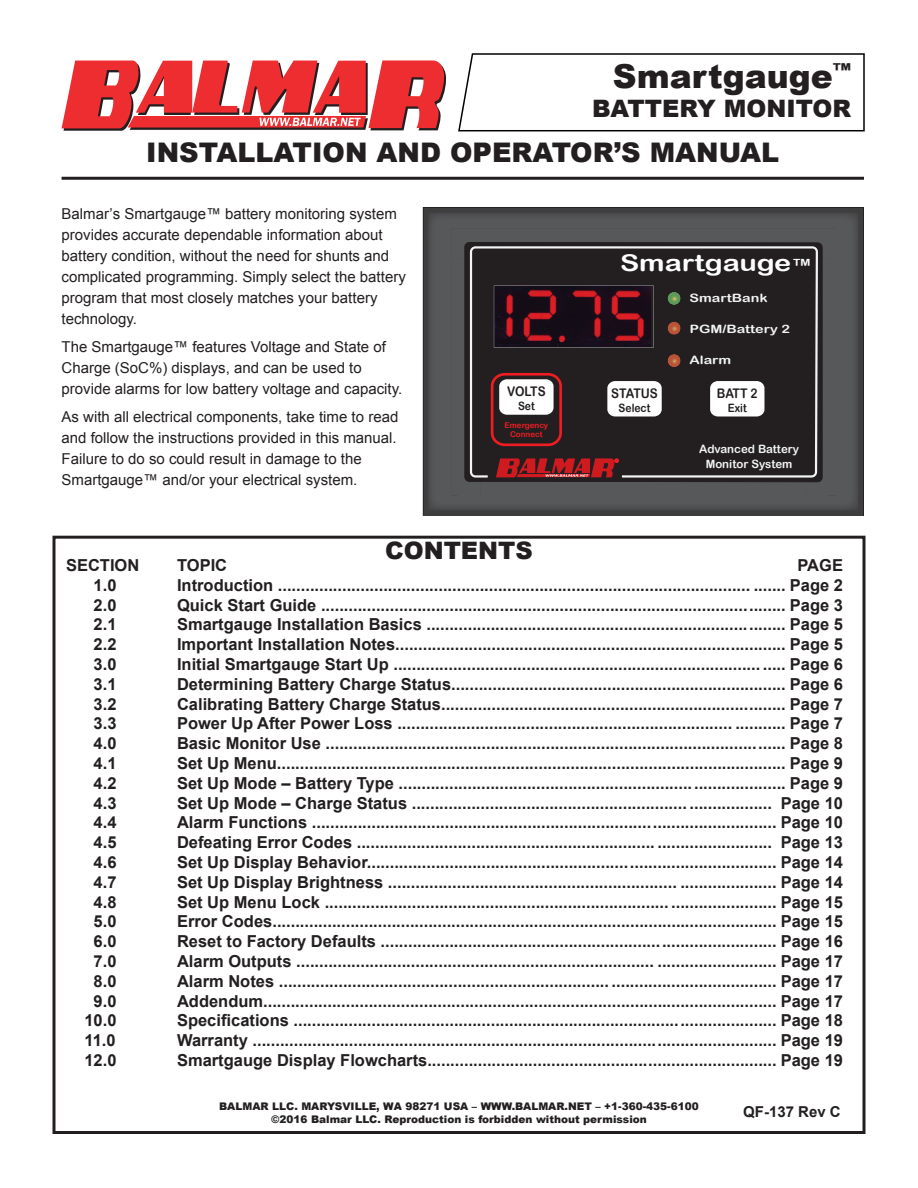
<style>
.page{position:relative;width:918px;height:1188px;background:#fff}
.page>*{position:absolute;margin:0;border:0;box-sizing:border-box;transform-origin:0 0}
.t1{font:900 33px "Arial";color:#231f20}
.t2{font:900 27px "Arial";color:#231f20}
.t3{font:900 24px "Arial";color:#231f20}
.t4{font:23.1px "Arial Rounded MT Bold";color:#fff;scale:1.25 1}
.t5{font:700 16.5px "Arial";color:#231f20}
.t6{font:15px/21px "Arial";color:#231f20}
.t7{font:700 15px "Arial";color:#231f20}
.t8{font:13.35px "Arial Rounded MT Bold";color:#231f20;scale:.9 1}
.t9{font:11.55px/14.2px "Arial Rounded MT Bold";color:#f2f3f4;text-align:center}
.t10{font:11.55px "Arial Rounded MT Bold";color:#f2f3f4;scale:1.25 1}
.t11{font:11.55px "Arial Rounded MT Bold";color:#231f20;scale:.9 1}
.t12{font:900 10.5px/12.6px "Arial";color:#231f20;text-align:center}
.t13{font:7.95px/8.9px "Arial Rounded MT Bold";color:#ee1d23;text-align:center}
.s1{font-size:16.8px}
</style>
<div class="page">
<svg style="left:62px;top:60px;width:385px;height:71px"></svg>
<svg style="left:458px;top:53px;width:407px;height:79px"></svg>
<hr style="left:62px;top:177px;width:802px;height:3px;background:#231f20">
<div style="left:53px;top:536px;width:813px;height:598px;border:3px solid #231f20"></div>
<svg style="left:423px;top:207px;width:441px;height:309px;background:#3a393a"></svg>
<img style="left:458px;top:496px;width:370px;height:15px">
<img style="left:427px;top:212px;width:432px;height:29px">
<img style="left:427px;top:241px;width:31px;height:270px">
<img style="left:828px;top:241px;width:31px;height:270px">
<div style="left:451px;top:229px;width:385px;height:29px;background:#57585a"></div>
<div style="left:451px;top:258px;width:29px;height:238px;background:#57585a"></div>
<div style="left:807px;top:258px;width:29px;height:238px;background:#57585a"></div>
<div style="left:480px;top:482px;width:327px;height:14px;background:#57585a"></div>
<svg style="left:464px;top:242px;width:359px;height:240px;background:#252122"></svg>
<div style="left:470px;top:246px;width:348px;height:232px;background:#231f20"></div>
<svg style="left:667px;top:291px;width:15px;height:15px"></svg>
<img style="left:653px;top:307px;width:42px;height:42px">
<svg style="left:691px;top:325px;width:4px;height:10px"></svg>
<svg style="left:667px;top:321px;width:15px;height:15px"></svg>
<svg style="left:667px;top:353px;width:15px;height:15px"></svg>
<div style="left:710px;top:381px;width:54px;height:35px;background:#fff;border-radius:8px"></div>
<div style="left:607px;top:381px;width:55px;height:35px;background:#fff;border-radius:8px"></div>
<svg style="left:491px;top:373px;width:71px;height:73px;background:#4c1e20"></svg>
<div style="left:499px;top:379px;width:55px;height:36px;background:#fff;border-radius:8px"></div>
<svg style="left:494px;top:285px;width:160px;height:63px;background:#3c131e"></svg>
<svg style="left:496px;top:458px;width:123px;height:20px;background:#952024"></svg>
<h1 class="t1" style="left:613px;top:64px;width:240px">Smartgauge<sup>™</sup></h1>
<h3 class="t3" style="left:592px;top:100px;width:260px">BATTERY MONITOR</h3>
<h2 class="t2" style="left:146px;top:142px;width:635px">INSTALLATION AND OPERATOR’S MANUAL</h2>
<p class="t6" style="left:62px;top:205px;width:346px">Balmar’s Smartgauge™ battery monitoring system provides accurate dependable information about battery condition, without the need for shunts and complicated programming. Simply select the battery program that most closely matches your battery technology.</p>
<p class="t6" style="left:62px;top:338px;width:342px">The Smartgauge™ features Voltage and State of<br>Charge (SoC%) displays, and can be used to provide alarms for low battery voltage and capacity.</p>
<p class="t6" style="left:62px;top:407px;width:338px">As with all electrical components, take time to read and follow the instructions provided in this manual.<br>Failure to do so could result in damage to the Smartgauge™ and/or your electrical system.</p>
<p class="t8" style="left:507px;top:386px;width:45px">VOLTS</p>
<p class="t11" style="left:518px;top:402px;width:20px">Set</p>
<p class="t13" style="left:505px;top:422px;width:45px">Emergency<br>Connect</p>
<h3 class="t4" style="left:620px;top:255px;width:155px">Smartgauge<span class="s1">™</span></h3>
<p class="t10" style="left:689px;top:294px;width:64px">SmartBank</p>
<p class="t10" style="left:689px;top:325px;width:82px">PGM/Battery 2</p>
<p class="t10" style="left:689px;top:356px;width:35px">Alarm</p>
<p class="t8" style="left:611px;top:388px;width:54px">STATUS</p>
<p class="t11" style="left:619px;top:403px;width:37px">Select</p>
<p class="t8" style="left:717px;top:388px;width:47px">BATT 2</p>
<p class="t11" style="left:728px;top:403px;width:22px">Exit</p>
<p class="t9" style="left:699px;top:443px;width:102px">Advanced Battery<br>Monitor System</p>
<h3 class="t3" style="left:385px;top:542px;width:149px">CONTENTS</h3>
<p class="t5" style="left:66px;top:559px;width:75px">SECTION</p>
<p class="t5" style="left:177px;top:559px;width:52px">TOPIC</p>
<p class="t5" style="left:798px;top:559px;width:47px">PAGE</p>
<p class="t5" style="left:94px;top:579px;width:24px">1.0</p>
<p class="t5" style="left:177px;top:579px;width:668px">Introduction ....................................................................................................... ....... Page 2</p>
<p class="t5" style="left:94px;top:599px;width:24px">2.0</p>
<p class="t5" style="left:177px;top:599px;width:668px">Quick Start Guide ............................................................................................. ........ Page 3</p>
<p class="t5" style="left:94px;top:618px;width:24px">2.1</p>
<p class="t5" style="left:177px;top:618px;width:668px">Smartgauge Installation Basics ...................................................................... ........ Page 5</p>
<p class="t5" style="left:94px;top:638px;width:24px">2.2</p>
<p class="t5" style="left:177px;top:638px;width:668px">Important Installation Notes......................................................................... ............ Page 5</p>
<p class="t5" style="left:94px;top:658px;width:24px">3.0</p>
<p class="t5" style="left:177px;top:658px;width:668px">Initial Smartgauge Start Up ................................................................................ ..... Page 6</p>
<p class="t5" style="left:94px;top:678px;width:24px">3.1</p>
<p class="t5" style="left:177px;top:678px;width:668px">Determining Battery Charge Status......................................................................... Page 6</p>
<p class="t5" style="left:94px;top:698px;width:24px">3.2</p>
<p class="t5" style="left:177px;top:698px;width:668px">Calibrating Battery Charge Status................................................................... ........ Page 7</p>
<p class="t5" style="left:94px;top:717px;width:24px">3.3</p>
<p class="t5" style="left:177px;top:717px;width:668px">Power Up After Power Loss ......................................................................... ........... Page 7</p>
<p class="t5" style="left:94px;top:737px;width:24px">4.0</p>
<p class="t5" style="left:177px;top:737px;width:668px">Basic Monitor Use .............................................................................................. ...... Page 8</p>
<p class="t5" style="left:94px;top:757px;width:24px">4.1</p>
<p class="t5" style="left:177px;top:757px;width:668px">Set Up Menu............................................................................................................... Page 9</p>
<p class="t5" style="left:94px;top:777px;width:24px">4.2</p>
<p class="t5" style="left:177px;top:777px;width:668px">Set Up Mode – Battery Type ................................................................ .................... Page 9</p>
<p class="t5" style="left:94px;top:797px;width:24px">4.3</p>
<p class="t5" style="left:177px;top:797px;width:668px">Set Up Mode – Charge Status ............................................................ .................. Page 10</p>
<p class="t5" style="left:94px;top:816px;width:24px">4.4</p>
<p class="t5" style="left:177px;top:816px;width:668px">Alarm Functions .......................................................................... ........................... Page 10</p>
<p class="t5" style="left:94px;top:836px;width:24px">4.5</p>
<p class="t5" style="left:177px;top:836px;width:668px">Defeating Error Codes ................................................................. ......................... Page 13</p>
<p class="t5" style="left:94px;top:856px;width:24px">4.6</p>
<p class="t5" style="left:177px;top:856px;width:667px">Set Up Display Behavior......................................................... ................................ Page 14</p>
<p class="t5" style="left:94px;top:876px;width:24px">4.7</p>
<p class="t5" style="left:177px;top:876px;width:667px">Set Up Display Brightness ............................................................... ..................... Page 14</p>
<p class="t5" style="left:94px;top:896px;width:24px">4.8</p>
<p class="t5" style="left:177px;top:896px;width:667px">Set Up Menu Lock ........................................................................... ....................... Page 15</p>
<p class="t5" style="left:94px;top:915px;width:24px">5.0</p>
<p class="t5" style="left:177px;top:915px;width:668px">Error Codes.............................................................................................................. Page 15</p>
<p class="t5" style="left:94px;top:935px;width:24px">6.0</p>
<p class="t5" style="left:177px;top:935px;width:667px">Reset to Factory Defaults ............................................................. ......................... Page 16</p>
<p class="t5" style="left:94px;top:955px;width:24px">7.0</p>
<p class="t5" style="left:177px;top:955px;width:667px">Alarm Outputs .............................................................................. .......................... Page 17</p>
<p class="t5" style="left:94px;top:975px;width:24px">8.0</p>
<p class="t5" style="left:177px;top:975px;width:667px">Alarm Notes ........................................................................ .................................... Page 17</p>
<p class="t5" style="left:94px;top:995px;width:24px">9.0</p>
<p class="t5" style="left:177px;top:995px;width:668px">Addendum................................................................................................................ Page 17</p>
<p class="t5" style="left:84px;top:1010px;width:34px">10.0</p>
<p class="t5" style="left:177px;top:1010px;width:667px">Specifications .................................................................................... ..................... Page 18</p>
<p class="t5" style="left:84px;top:1034px;width:33px">11.0</p>
<p class="t5" style="left:177px;top:1034px;width:668px">Warranty ........................................................................................ .......................... Page 19</p>
<p class="t5" style="left:84px;top:1054px;width:34px">12.0</p>
<p class="t5" style="left:177px;top:1054px;width:667px">Smartgauge Display Flowcharts................................................ ............................ Page 19</p>
<p class="t12" style="left:219px;top:1101px;width:481px">BALMAR LLC. MARYSVILLE, WA 98271 USA – WWW.BALMAR.NET – +1-360-435-6100 ©2016 Balmar LLC. Reproduction is forbidden without permission</p>
<p class="t7" style="left:743px;top:1106px;width:99px">QF-137 Rev C</p>
</div>
